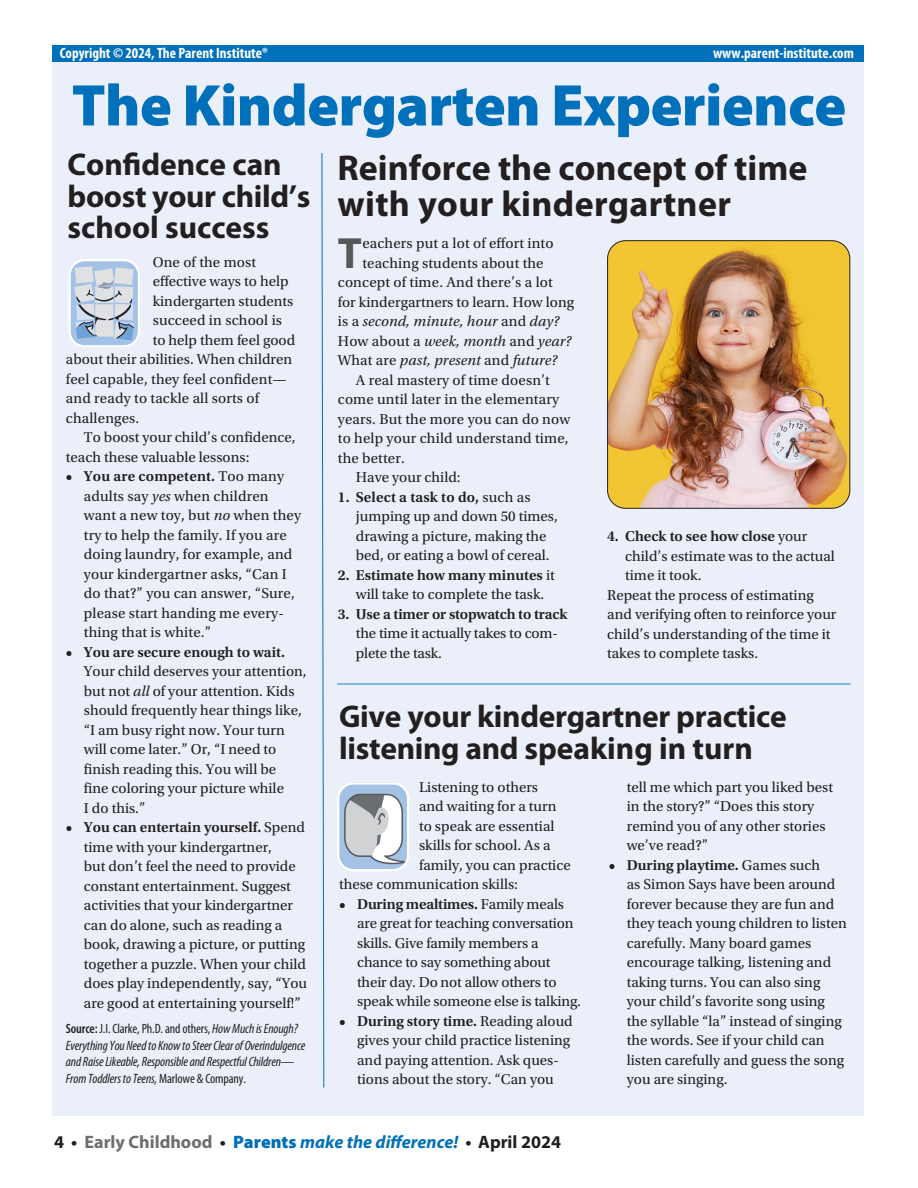
<style>
.page{position:relative;width:918px;height:1188px;background:#fff}
.page>*{position:absolute;margin:0;border:0;box-sizing:border-box;transform-origin:0 0}
.t1{font:900 59.25px "Myriad Pro";letter-spacing:-.01em;color:#0070ba}
.t2{font:700 43.95px "Myriad Pro";color:#57585a}
.t3{font:700 36px/36px "Myriad Pro";color:#231f20}
.t4{font:700 31.5px/31.5px "Myriad Pro";letter-spacing:-.01em;color:#231f20}
.t5{font:italic 700 18px "Myriad Pro";color:#0070ba}
.t6{font:15px/19.5px "Utopia Std";color:#231f20}
.t7{font:italic 15px "Utopia Std";letter-spacing:.01em;color:#231f20}
.t8{font:600 15px "Utopia Std";color:#231f20}
.t9{font:700 condensed 15px "Myriad Pro";color:#fff}
.t10{font:italic condensed 13.5px/16.5px "Myriad Pro";letter-spacing:-.01em;color:#231f20}
.s1{font-weight:600}
.s2{font-style:italic}
.s3{font-weight:600;font-style:normal}
.s4{font-style:normal}
.s5{font-weight:400}
.s6{font-style:normal;color:#231f20}
.s7{font-style:normal;color:#6c6d70}
.s8{font-weight:900;font-style:normal}
</style>
<div class="page">
<div style="left:52px;top:56px;width:811px;height:1060px;background:#eaeff9"></div>
<svg style="left:69px;top:259px;width:71px;height:88px;background:#bfccdd"></svg>
<div style="left:52px;top:46px;width:811px;height:16px;background:#0070ba"></div>
<svg style="left:321px;top:153px;width:4px;height:935px"></svg>
<svg style="left:337px;top:784px;width:72px;height:87px;background:#c0cad6"></svg>
<hr style="left:337px;top:684px;width:514px;height:1px;background:#1588ca">
<img style="left:608px;top:241px;width:242px;height:267px">
<div style="left:607px;top:240px;width:243px;height:269px;border:1px solid #231f20;border-radius:18px"></div>
<p class="t9" style="left:60px;top:43px;width:210px">Copyright © 2024, The Parent Institute®</p>
<p class="t9" style="left:713px;top:43px;width:142px">www.parent-institute.com</p>
<h1 class="t1" style="left:72px;top:66px;width:776px">The Kindergarten Experience</h1>
<h3 class="t4" style="left:68px;top:148px;width:244px">Confidence can boost your child’s school success</h3>
<h3 class="t3" style="left:338px;top:149px;width:471px">Reinforce the concept of time with your kindergartner</h3>
<h2 class="t2" style="left:338px;top:224px;width:26px">T</h2>
<p class="t6" style="left:362px;top:234px;width:193px">eachers put a lot of effort into</p>
<p class="t6" style="left:153px;top:253px;width:105px">One of the most</p>
<p class="t6" style="left:153px;top:272px;width:137px">effective ways to help</p>
<p class="t6" style="left:153px;top:292px;width:142px">kindergarten students</p>
<p class="t6" style="left:153px;top:311px;width:131px">succeed in school is</p>
<p class="t6" style="left:153px;top:331px;width:144px">to help them feel good</p>
<p class="t6" style="left:66px;top:350px;width:228px">about their abilities. When children</p>
<p class="t6" style="left:66px;top:370px;width:222px">feel capable, they feel confident—</p>
<p class="t6" style="left:66px;top:389px;width:195px">and ready to tackle all sorts of</p>
<p class="t6" style="left:66px;top:409px;width:75px">challenges.</p>
<p class="t6" style="left:84px;top:428px;width:213px">To boost your child’s confidence,</p>
<p class="t6" style="left:66px;top:448px;width:185px">teach these valuable lessons:</p>
<p class="t6" style="left:84px;top:467px;width:219px;text-indent:-18px"><span class="s1">• You are competent.</span> Too many adults say <span class="s2">yes</span> when children want a new toy, but <span class="s2">no</span> when they try to help the family. If you are doing laundry, for example, and your kindergartner asks, “Can I do that?” you can answer, “Sure, please start handing me every&shy;thing that is white.”</p>
<p class="t8" style="left:66px;top:644px;width:221px">• You are secure enough to wait.</p>
<p class="t6" style="left:84px;top:662px;width:224px">Your child deserves your attention, but not <span class="s2">all</span> of your attention. Kids should frequently hear things like, “I am busy right now. Your turn will come later.” Or, “I need to finish reading this. You will be<br>fine coloring your picture while<br>I do this.”</p>
<p class="t6" style="left:84px;top:818px;width:225px;text-indent:-18px"><span class="s1">• You can entertain yourself.</span> Spend time with your kindergartner,<br>but don’t feel the need to provide constant entertainment. Suggest activities that your kindergartner can do alone, such as reading a book, drawing a picture, or putting together a puzzle. When your child does play independently, say, “You are good at entertaining yourself!”</p>
<p class="t10" style="left:66px;top:1021px;width:241px"><span class="s3">Source:</span> <span class="s4">J.I. Clarke, Ph.D. and others,</span> How Much is Enough?<br>Everything You Need to Know to Steer Clear of Overindulgence and Raise Likeable, Responsible and Respectful Children— From Toddlers to Teens, <span class="s4">Marlowe &amp; Company.</span></p>
<p class="t6" style="left:362px;top:253px;width:183px">teaching students about the</p>
<p class="t6" style="left:338px;top:273px;width:216px">concept of time. And there’s a lot</p>
<p class="t6" style="left:338px;top:292px;width:238px">for kindergartners to learn. How long</p>
<p class="t7" style="left:338px;top:313px;width:223px"><span class="s4">is a</span> second, minute, hour <span class="s4">and</span> day?</p>
<p class="t7" style="left:338px;top:333px;width:235px"><span class="s4">How about a</span> week, month <span class="s4">and</span> year?</p>
<p class="t7" style="left:338px;top:352px;width:221px"><span class="s4">What are</span> past, present <span class="s4">and</span> future?</p>
<p class="t6" style="left:356px;top:370px;width:196px">A real mastery of time doesn’t</p>
<p class="t6" style="left:338px;top:390px;width:223px">come until later in the elementary</p>
<p class="t6" style="left:338px;top:409px;width:234px">years. But the more you can do now</p>
<p class="t6" style="left:338px;top:429px;width:232px">to help your child understand time,</p>
<p class="t6" style="left:338px;top:448px;width:68px">the better.</p>
<p class="t6" style="left:356px;top:468px;width:106px">Have your child:</p>
<p class="t6" style="left:356px;top:487px;width:204px;text-indent:-18px"><span class="s1">1. Select a task to do,</span> such as jumping up and down 50 times, drawing a picture, making the bed, or eating a bowl of cereal.</p>
<p class="t6" style="left:338px;top:565px;width:218px;text-align:center"><span class="s1">2. Estimate how many minutes</span> it will take to complete the task.</p>
<p class="t8" style="left:338px;top:606px;width:231px">3. Use a timer or stopwatch to track</p>
<p class="t6" style="left:356px;top:624px;width:204px">the time it actually takes to com&shy;plete the task.</p>
<p class="t8" style="left:607px;top:528px;width:202px">4. Check to see how close <span class="s5">your</span></p>
<p class="t6" style="left:625px;top:546px;width:211px">child’s estimate was to the actual</p>
<p class="t6" style="left:625px;top:566px;width:78px">time it took.</p>
<p class="t6" style="left:607px;top:585px;width:208px">Repeat the process of estimating</p>
<p class="t6" style="left:607px;top:605px;width:231px">and verifying often to reinforce your</p>
<p class="t6" style="left:607px;top:624px;width:225px">child’s understanding of the time it</p>
<p class="t6" style="left:607px;top:644px;width:152px">takes to complete tasks.</p>
<h3 class="t4" style="left:339px;top:700px;width:449px">Give your kindergartner practice listening and speaking in turn</h3>
<p class="t6" style="left:627px;top:777px;width:208px">tell me which part you liked best in the story?” “Does this story remind you of any other stories we’ve read?”</p>
<p class="t6" style="left:627px;top:855px;width:222px;text-indent:-18px"><span class="s1">• During playtime.</span> Games such<br>as Simon Says have been around forever because they are fun and they teach young children to listen carefully. Many board games encourage talking, listening and taking turns. You can also sing your child’s favorite song using the syllable “la” instead of singing the words. See if your child can listen carefully and guess the song you are singing.</p>
<p class="t6" style="left:419px;top:777px;width:120px">Listening to others</p>
<p class="t6" style="left:419px;top:797px;width:139px">and waiting for a turn</p>
<p class="t6" style="left:419px;top:816px;width:137px">to speak are essential</p>
<p class="t6" style="left:419px;top:836px;width:133px">skills for school. As a</p>
<p class="t6" style="left:419px;top:855px;width:153px">family, you can practice</p>
<p class="t6" style="left:339px;top:875px;width:180px">these communication skills:</p>
<p class="t6" style="left:357px;top:894px;width:225px;text-indent:-18px"><span class="s1">• During mealtimes.</span> Family meals are great for teaching conversation skills. Give family members a chance to say something about their day. Do not allow others to speak while someone else is talking.</p>
<p class="t6" style="left:357px;top:1011px;width:217px;text-indent:-18px"><span class="s1">• During story time.</span> Reading aloud gives your child practice listening and paying attention. Ask ques&shy;tions about the story. “Can you</p>
<p class="t5" style="left:54px;top:1130px;width:509px"><span class="s6">4 •</span> <span class="s7">Early Childhood</span> <span class="s6">•</span> <span class="s8">Parents</span> make the difference! <span class="s6">• April 2024</span></p>
</div>
